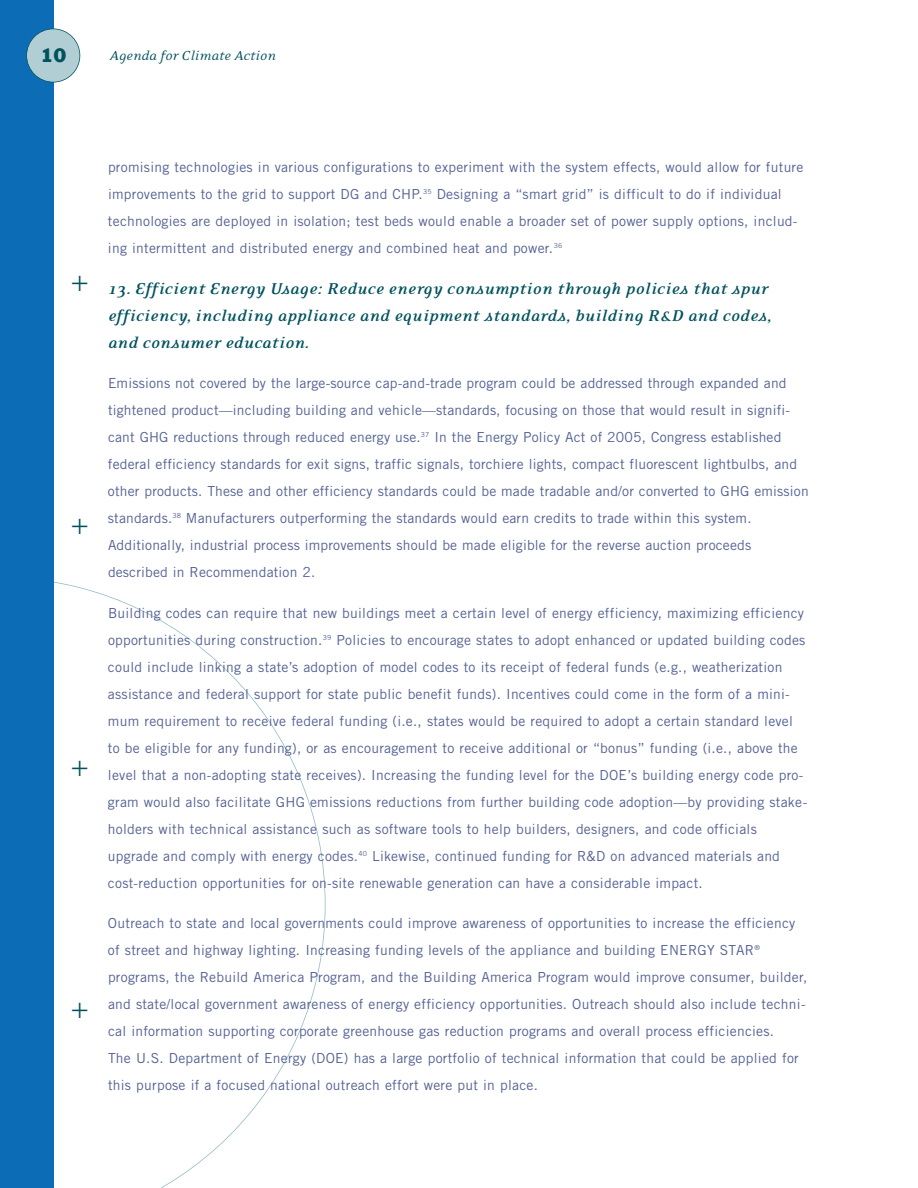
<style>
.page{position:relative;width:918px;height:1188px;background:#fff}
.page>*{position:absolute;margin:0;border:0;box-sizing:border-box;transform-origin:0 0}
.t1{font:300 30px "Akzidenz Grotesk";color:#00525d}
.t2{font:italic 700 18px/27px "Eidetic Serif";letter-spacing:.005em;color:#00525d}
.t3{font:18px "Franklin Gothic BT";color:#00525d}
.t4{font:italic 15px "Eidetic Serif";color:#00525d}
.t5{font:13.8px/27px "Trade Gothic LT Std";letter-spacing:.02em;color:#536192}
</style>
<div class="page">
<svg style="left:54px;top:581px;width:272px;height:607px"></svg>
<div style="left:0;top:0;width:54px;height:1188px;background:#0d6cb6"></div>
<div style="left:27px;top:29px;width:53px;height:53px;background:#b1ced5;border-radius:50%"></div>
<div style="left:26px;top:28px;width:54px;height:54px;border:2px solid #00525d;border-radius:50%"></div>
<h2 class="t3" style="left:41px;top:48px;width:27px">10</h2>
<p class="t4" style="left:110px;top:51px;width:168px">Agenda for Climate Action</p>
<h1 class="t1" style="left:71px;top:270px;width:19px">+</h1>
<h1 class="t1" style="left:71px;top:512px;width:19px">+</h1>
<h1 class="t1" style="left:71px;top:755px;width:19px">+</h1>
<h1 class="t1" style="left:71px;top:997px;width:19px">+</h1>
<p class="t5" style="left:108px;top:155px;width:697px">promising technologies in various configurations to experiment with the system effects, would allow for future improvements to the grid to support DG and CHP.<sup>35</sup> Designing a “smart grid” is difficult to do if individual technologies are deployed in isolation; test beds would enable a broader set of power supply options, includ&shy;ing intermittent and distributed energy and combined heat and power.<sup>36</sup></p>
<h2 class="t2" style="left:108px;top:276px;width:665px">13. Efficient Energy Usage: Reduce energy consumption through policies that spur efficiency, including appliance and equipment standards, building R&amp;D and codes, and consumer education.</h2>
<p class="t5" style="left:108px;top:371px;width:702px">Emissions not covered by the large-source cap-and-trade program could be addressed through expanded and tightened product—including building and vehicle—standards, focusing on those that would result in signifi&shy;cant GHG reductions through reduced energy use.<sup>37</sup> In the Energy Policy Act of 2005, Congress established federal efficiency standards for exit signs, traffic signals, torchiere lights, compact fluorescent lightbulbs, and other products. These and other efficiency standards could be made tradable and/or converted to GHG emission standards.<sup>38</sup> Manufacturers outperforming the standards would earn credits to trade within this system.<br>Additionally, industrial process improvements should be made eligible for the reverse auction proceeds described in Recommendation 2.</p>
<p class="t5" style="left:108px;top:600px;width:701px">Building codes can require that new buildings meet a certain level of energy efficiency, maximizing efficiency opportunities during construction.<sup>39</sup> Policies to encourage states to adopt enhanced or updated building codes could include linking a state’s adoption of model codes to its receipt of federal funds (e.g., weatherization assistance and federal support for state public benefit funds). Incentives could come in the form of a mini&shy;mum requirement to receive federal funding (i.e., states would be required to adopt a certain standard level to be eligible for any funding), or as encouragement to receive additional or “bonus” funding (i.e., above the level that a non-adopting state receives). Increasing the funding level for the DOE’s building energy code pro&shy;gram would also facilitate GHG emissions reductions from further building code adoption—by providing stake&shy;holders with technical assistance such as software tools to help builders, designers, and code officials upgrade and comply with energy codes.<sup>40</sup> Likewise, continued funding for R&amp;D on advanced materials and cost-reduction opportunities for on-site renewable generation can have a considerable impact.</p>
<p class="t5" style="left:108px;top:911px;width:701px">Outreach to state and local governments could improve awareness of opportunities to increase the efficiency of street and highway lighting. Increasing funding levels of the appliance and building ENERGY STAR<sup>® </sup>programs, the Rebuild America Program, and the Building America Program would improve consumer, builder, and state/local government awareness of energy efficiency opportunities. Outreach should also include techni&shy;cal information supporting corporate greenhouse gas reduction programs and overall process efficiencies.<br>The U.S. Department of Energy (DOE) has a large portfolio of technical information that could be applied for this purpose if a focused national outreach effort were put in place.</p>
</div>
